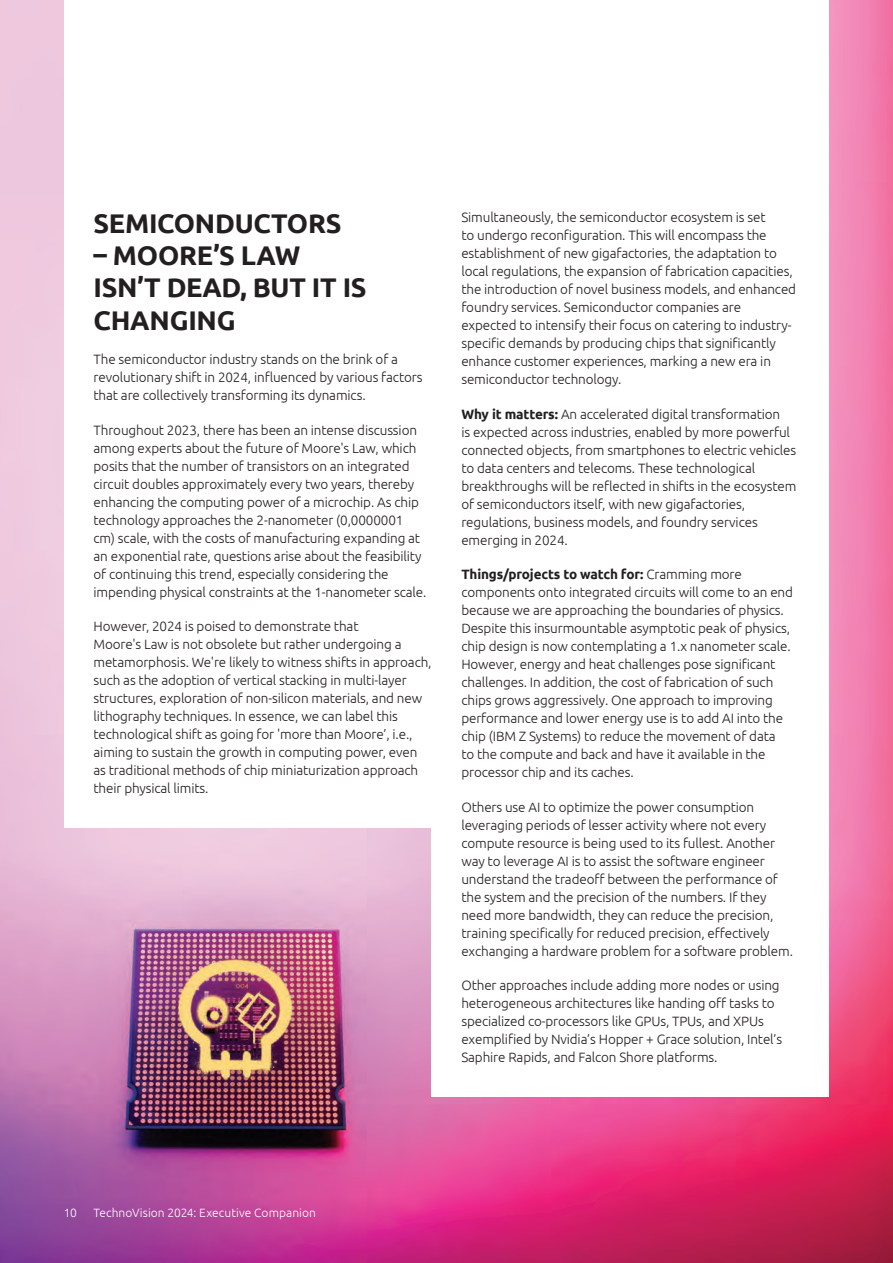
<style>
.page{position:relative;width:893px;height:1263px;background:#fff}
.page>*{position:absolute;margin:0;border:0;box-sizing:border-box;transform-origin:0 0}
.t1{font:700 27px/32.4px "Ubuntu";letter-spacing:-.01em;color:#231f20}
.t2{font:300 13.5px/18px "Ubuntu";letter-spacing:-.01em;color:#231f20}
.t3{font:300 12px "Ubuntu";letter-spacing:.005em;color:#fff}
.s1{font-weight:700}
</style>
<div class="page">
<img style="left:0;top:0;width:893px;height:1263px">
<div style="left:64px;top:0;width:368px;height:827px;background:#fff"></div>
<div style="left:432px;top:0;width:397px;height:1096px;background:#fff"></div>
<h1 class="t1" style="left:94px;top:206px;width:249px">SEMICONDUCTORS</h1>
<h1 class="t1" style="left:94px;top:239px;width:275px">– MOORE’S LAW<br>ISN’T DEAD, BUT IT IS<br>CHANGING</h1>
<p class="t2" style="left:94px;top:350px;width:330px">The semiconductor industry stands on the brink of a revolutionary shift in 2024, influenced by various factors that are collectively transforming its dynamics.</p>
<p class="t2" style="left:94px;top:421px;width:334px">Throughout 2023, there has been an intense discussion among experts about the future of Moore's Law, which posits that the number of transistors on an integrated circuit doubles approximately every two years, thereby enhancing the computing power of a microchip. As chip technology approaches the 2-nanometer (0,0000001 cm) scale, with the costs of manufacturing expanding at an exponential rate, questions arise about the feasibility of continuing this trend, especially considering the impending physical constraints at the 1-nanometer scale.</p>
<p class="t2" style="left:94px;top:617px;width:340px">However, 2024 is poised to demonstrate that<br>Moore's Law is not obsolete but rather undergoing a metamorphosis. We're likely to witness shifts in approach, such as the adoption of vertical stacking in multi-layer structures, exploration of non-silicon materials, and new lithography techniques. In essence, we can label this technological shift as going for 'more than Moore’, i.e., aiming to sustain the growth in computing power, even as traditional methods of chip miniaturization approach their physical limits.</p>
<p class="t2" style="left:461px;top:208px;width:336px">Simultaneously, the semiconductor ecosystem is set<br>to undergo reconfiguration. This will encompass the establishment of new gigafactories, the adaptation to local regulations, the expansion of fabrication capacities, the introduction of novel business models, and enhanced foundry services. Semiconductor companies are expected to intensify their focus on catering to industry&shy;specific demands by producing chips that significantly enhance customer experiences, marking a new era in semiconductor technology.</p>
<p class="t2" style="left:461px;top:404px;width:337px"><span class="s1">Why it matters:</span> An accelerated digital transformation<br>is expected across industries, enabled by more powerful connected objects, from smartphones to electric vehicles to data centers and telecoms. These technological breakthroughs will be reflected in shifts in the ecosystem of semiconductors itself, with new gigafactories, regulations, business models, and foundry services emerging in 2024.</p>
<p class="t2" style="left:461px;top:565px;width:333px"><span class="s1">Things/projects to watch for:</span> Cramming more components onto integrated circuits will come to an end because we are approaching the boundaries of physics.<br>Despite this insurmountable asymptotic peak of physics, chip design is now contemplating a 1.x nanometer scale.<br>However, energy and heat challenges pose significant challenges. In addition, the cost of fabrication of such chips grows aggressively. One approach to improving performance and lower energy use is to add AI into the chip (IBM Z Systems) to reduce the movement of data<br>to the compute and back and have it available in the processor chip and its caches.</p>
<p class="t2" style="left:461px;top:797px;width:333px">Others use AI to optimize the power consumption leveraging periods of lesser activity where not every compute resource is being used to its fullest. Another way to leverage AI is to assist the software engineer understand the tradeoff between the performance of the system and the precision of the numbers. If they need more bandwidth, they can reduce the precision, training specifically for reduced precision, effectively exchanging a hardware problem for a software problem.</p>
<p class="t2" style="left:461px;top:976px;width:322px">Other approaches include adding more nodes or using heterogeneous architectures like handing off tasks to specialized co-processors like GPUs, TPUs, and XPUs exemplified by Nvidia’s Hopper + Grace solution, Intel’s Saphire Rapids, and Falcon Shore platforms.</p>
<p class="t3" style="left:64px;top:1205px;width:15px">10</p>
<p class="t3" style="left:94px;top:1205px;width:224px">TechnoVision 2024: Executive Companion</p>
</div>
